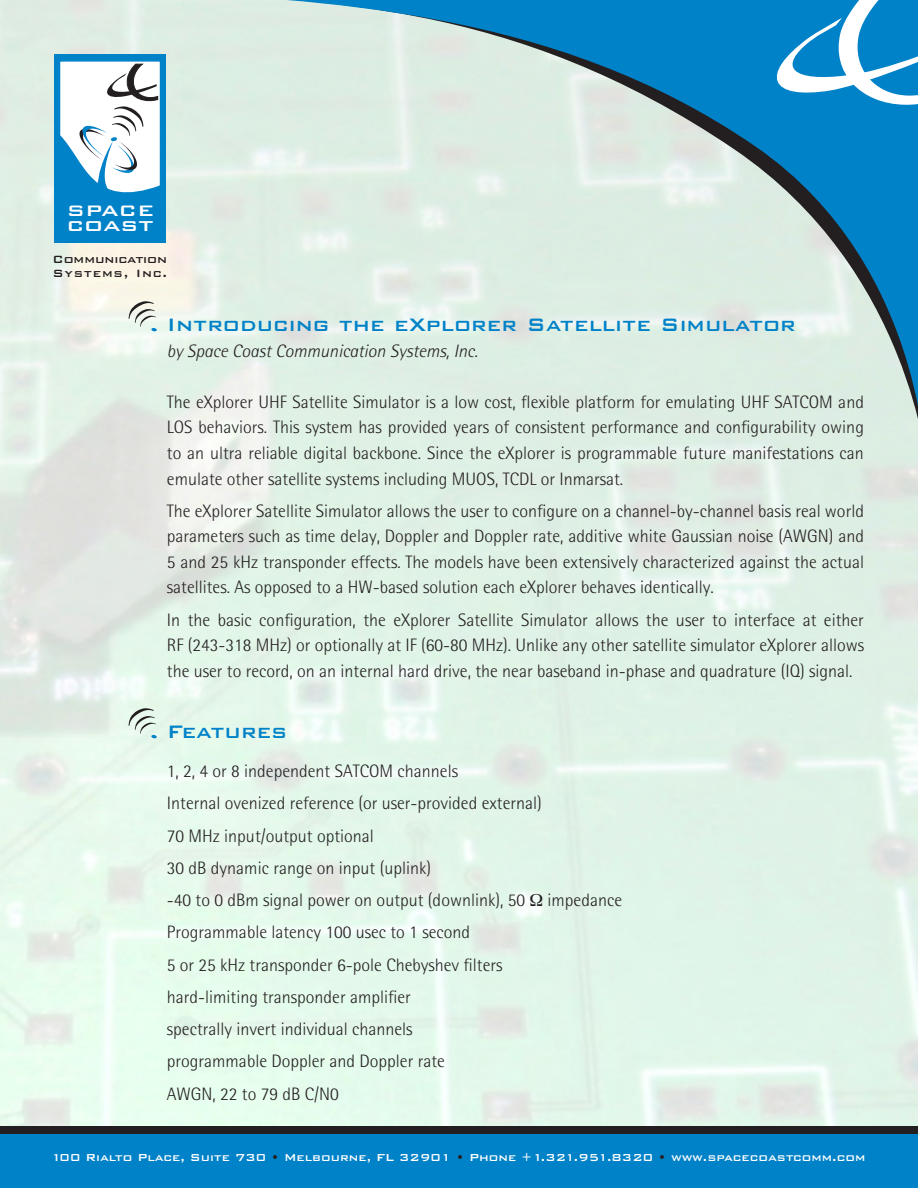
<style>
.page{position:relative;width:918px;height:1188px;background:#fff}
.page>*{position:absolute;margin:0;border:0;box-sizing:border-box;transform-origin:0 0}
.t1{font:500 24px "Bank Gothic BT";color:#0082c8}
.t2{font:500 23.25px "Bank Gothic BT";color:#fff;scale:1.15 1}
.t3{font:500 20.25px "Bank Gothic BT";letter-spacing:-.01em;color:#fff;scale:1.15 1}
.t4{font:300 18px/32.2px "Rotis Semi Sans";color:#231f20;text-align:justify}
.t5{font:italic 300 18px "Rotis Semi Sans";color:#231f20}
.t6{font:500 13.95px/14px "Bank Gothic BT";letter-spacing:-.005em;color:#231f20}
.t7{font:500 13.5px "Bank Gothic BT";color:#fff}
.s1{color:#231f20}
</style>
<div class="page">
<img style="left:0;top:0;width:918px;height:1127px">
<div style="left:0;top:1134px;width:918px;height:54px;background:#0082c8"></div>
<div style="left:0;top:1127px;width:918px;height:7px;background:#231f20"></div>
<svg style="left:226px;top:0;width:692px;height:528px;background:#bedbdc"></svg>
<svg style="left:758px;top:0;width:160px;height:105px"></svg>
<div style="left:54px;top:54px;width:112px;height:188px;background:#0082c8"></div>
<svg style="left:60px;top:61px;width:100px;height:132px;background:#cbdde7"></svg>
<svg style="left:129px;top:301px;width:28px;height:30px"></svg>
<svg style="left:129px;top:708px;width:28px;height:30px"></svg>
<svg style="left:530px;top:894px;width:12px;height:12px"></svg>
<p class="t3" style="left:66px;top:200px;width:78px">SPACE</p>
<p class="t2" style="left:67px;top:213px;width:77px">coast</p>
<p class="t6" style="left:53px;top:252px;width:116px">Communication<br>Systems, Inc.</p>
<h1 class="t1" style="left:167px;top:312px;width:631px">Introducing the eXplorer Satellite Simulator</h1>
<p class="t5" style="left:167px;top:340px;width:312px">by Space Coast Communication Systems, Inc.</p>
<p class="t4" style="left:167px;top:389px;width:699px;line-height:25.5px">The eXplorer UHF Satellite Simulator is a low cost, flexible platform for emulating UHF SATCOM and LOS behaviors. This system has provided years of consistent performance and configurability owing to an ultra reliable digital backbone. Since the eXplorer is programmable future manifestations can emulate other satellite systems including MUOS, TCDL or Inmarsat.</p>
<p class="t4" style="left:167px;top:498px;width:699px;line-height:25.5px">The eXplorer Satellite Simulator allows the user to configure on a channel-by-channel basis real world parameters such as time delay, Doppler and Doppler rate, additive white Gaussian noise (AWGN) and 5 and 25 kHz transponder effects. The models have been extensively characterized against the actual satellites. As opposed to a HW-based solution each eXplorer behaves identically.</p>
<p class="t4" style="left:167px;top:607px;width:699px;line-height:25.5px">In the basic configuration, the eXplorer Satellite Simulator allows the user to interface at either RF (243-318 MHz) or optionally at IF (60-80 MHz). Unlike any other satellite simulator eXplorer allows the user to record, on an internal hard drive, the near baseband in-phase and quadrature (IQ) signal.</p>
<h1 class="t1" style="left:167px;top:719px;width:122px">Features</h1>
<p class="t4" style="left:167px;top:755px;width:376px;text-align:left">1, 2, 4 or 8 independent SATCOM channels<br>Internal ovenized reference (or user-provided external)<br>70 MHz input/output optional<br>30 dB dynamic range on input (uplink)<br>-40 to 0 dBm signal power on output (downlink), 50</p>
<p class="t4" style="left:167px;top:916px;width:337px;text-align:left">Programmable latency 100 usec to 1 second<br>5 or 25 kHz transponder 6-pole Chebyshev filters hard-limiting transponder amplifier<br>spectrally invert individual channels programmable Doppler and Doppler rate<br>AWGN, 22 to 79 dB C/N0</p>
<p class="t4" style="left:548px;top:884px;width:76px">impedance</p>
<p class="t7" style="left:51px;top:1150px;width:816px">100 Rialto Place, Suite 730 <span class="s1">•</span> Melbourne, FL 32901 <span class="s1">•</span> Phone +1.321.951.8320 <span class="s1">•</span> www.spacecoastcomm.com</p>
</div>
